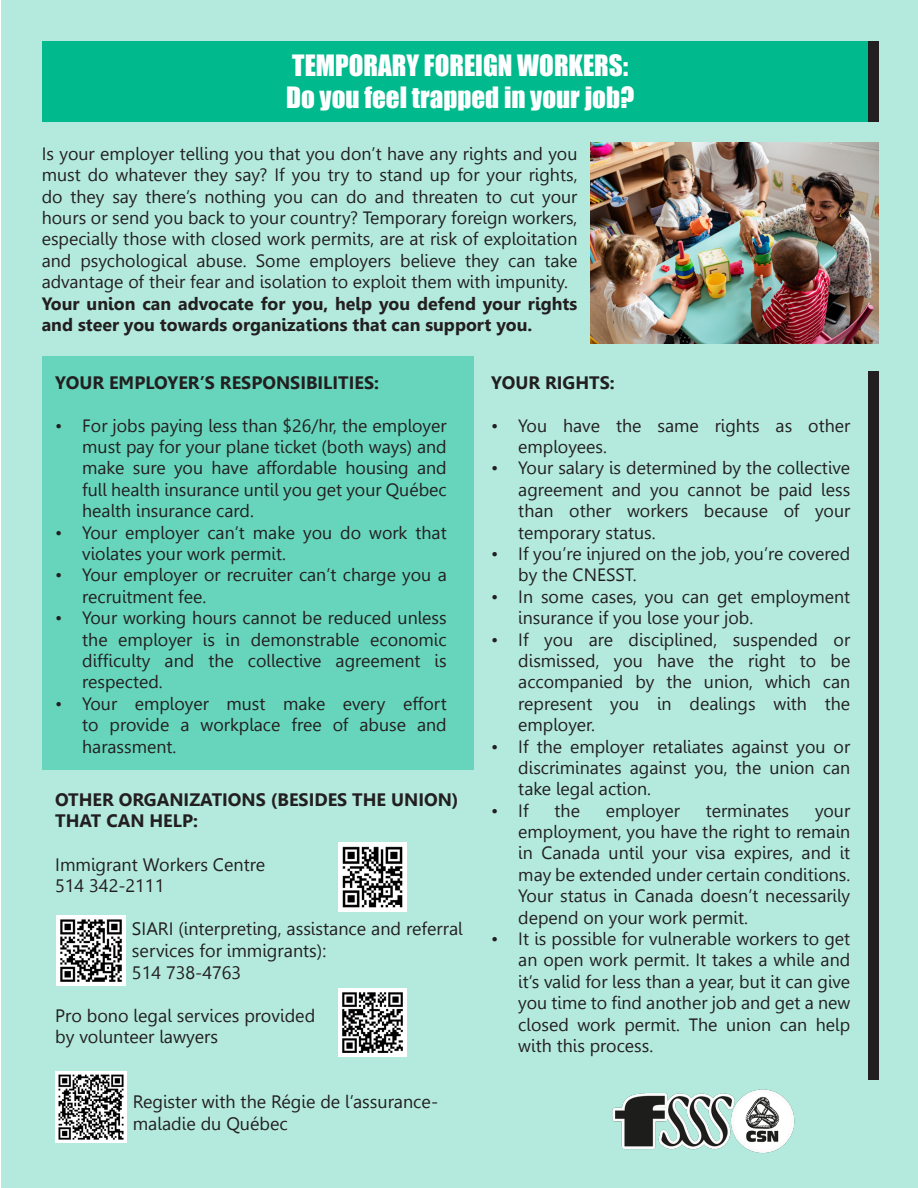
<style>
.page{position:relative;width:918px;height:1188px;background:#fff}
.page>*{position:absolute;margin:0;border:0;box-sizing:border-box;transform-origin:0 0}
.t1{font:27px "Impact";color:#fff}
.t2{font:18px/21.6px "Leelawadee";color:#231f20}
.t3{font:700 18px/21.6px "Leelawadee";color:#231f20}
.t4{font:17.85px/21.5px "Leelawadee";color:#231f20;text-align:justify}
.t5{font:700 17.85px/21.5px "Leelawadee";color:#231f20}
</style>
<div class="page">
<div style="left:1px;top:0;width:917px;height:1188px;background:#b3eadd"></div>
<div style="left:42px;top:357px;width:432px;height:413px;background:#66d5bb"></div>
<div style="left:42px;top:41px;width:837px;height:81px;background:#00b98d"></div>
<img style="left:612px;top:1089px;width:183px;height:64px">
<div style="left:868px;top:41px;width:11px;height:81px;background:#231f20"></div>
<div style="left:868px;top:372px;width:11px;height:708px;background:#231f20"></div>
<img style="left:338px;top:843px;width:69px;height:68px">
<img style="left:55px;top:1071px;width:71px;height:71px">
<img style="left:56px;top:916px;width:69px;height:69px">
<img style="left:338px;top:989px;width:69px;height:68px">
<img style="left:591px;top:143px;width:288px;height:200px">
<p class="t1" style="left:292px;top:44px;width:337px">TEMPORARY FOREIGN WORKERS:</p>
<p class="t1" style="left:286px;top:76px;width:350px">Do you feel trapped in your job?</p>
<p class="t4" style="left:42px;top:143px;width:537px">Is your employer telling you that you don’t have any rights and you must do whatever they say? If you try to stand up for your rights, do they say there’s nothing you can do and threaten to cut your hours or send you back to your country? Temporary foreign workers, especially those with closed work permits, are at risk of exploitation and psychological abuse. Some employers believe they can take advantage of their fear and isolation to exploit them with impunity.</p>
<p class="t5" style="left:42px;top:293px;width:537px">Your union can advocate for you, help you defend your rights and steer you towards organizations that can support you.</p>
<p class="t3" style="left:55px;top:372px;width:325px">YOUR EMPLOYER’S RESPONSIBILITIES:</p>
<p class="t4" style="left:82px;top:415px;width:366px;text-indent:-27px">• For jobs paying less than $26/hr, the employer must pay for your plane ticket (both ways) and make sure you have affordable housing and full health insurance until you get your Québec health insurance card.</p>
<p class="t4" style="left:82px;top:522px;width:366px;text-indent:-27px">• Your employer can’t make you do work that violates your work permit.</p>
<p class="t4" style="left:82px;top:565px;width:366px;text-indent:-27px">• Your employer or recruiter can’t charge you a recruitment fee.</p>
<p class="t4" style="left:82px;top:607px;width:366px;text-indent:-27px">• Your working hours cannot be reduced unless the employer is in demonstrable economic difficulty and the collective agreement is respected.</p>
<p class="t4" style="left:82px;top:693px;width:366px;text-indent:-27px">• Your employer must make every effort to provide a workplace free of abuse and harassment.</p>
<p class="t3" style="left:55px;top:789px;width:405px">OTHER ORGANIZATIONS (BESIDES THE UNION)<br>THAT CAN HELP:</p>
<p class="t2" style="left:55px;top:854px;width:212px">Immigrant Workers Centre</p>
<p class="t2" style="left:55px;top:875px;width:111px">514 342-2111</p>
<p class="t2" style="left:132px;top:918px;width:332px">SIARI (interpreting, assistance and referral services for immigrants):</p>
<p class="t2" style="left:132px;top:962px;width:111px">514 738-4763</p>
<p class="t2" style="left:55px;top:1005px;width:262px">Pro bono legal services provided</p>
<p class="t2" style="left:55px;top:1026px;width:164px">by volunteer lawyers</p>
<p class="t2" style="left:133px;top:1091px;width:307px">Register with the Régie de l’assurance&shy;maladie du Québec</p>
<p class="t3" style="left:491px;top:372px;width:125px">YOUR RIGHTS:</p>
<p class="t4" style="left:518px;top:415px;width:334px;text-indent:-27px">• You have the same rights as other employees.</p>
<p class="t4" style="left:518px;top:458px;width:333px;text-indent:-27px">• Your salary is determined by the collective agreement and you cannot be paid less than other workers because of your temporary status.</p>
<p class="t4" style="left:518px;top:543px;width:333px;text-indent:-27px">• If you’re injured on the job, you’re covered by the CNESST.</p>
<p class="t4" style="left:518px;top:586px;width:333px;text-indent:-27px">• In some cases, you can get employment insurance if you lose your job.</p>
<p class="t4" style="left:518px;top:629px;width:333px;text-indent:-27px">• If you are disciplined, suspended or dismissed, you have the right to be accompanied by the union, which can represent you in dealings with the employer.</p>
<p class="t4" style="left:518px;top:736px;width:333px;text-indent:-27px">• If the employer retaliates against you or discriminates against you, the union can take legal action.</p>
<p class="t4" style="left:491px;top:800px;width:39px">• If</p>
<p class="t4" style="left:555px;top:800px;width:27px">the</p>
<p class="t4" style="left:606px;top:800px;width:76px">employer</p>
<p class="t4" style="left:706px;top:800px;width:85px">terminates</p>
<p class="t4" style="left:518px;top:800px;width:333px;text-indent:297px">your employment, you have the right to remain in Canada until your visa expires, and it may be extended under certain conditions.<br>Your status in Canada doesn’t necessarily depend on your work permit.</p>
<p class="t4" style="left:518px;top:928px;width:333px;text-indent:-27px">• It is possible for vulnerable workers to get an open work permit. It takes a while and it’s valid for less than a year, but it can give you time to find another job and get a new closed work permit. The union can help with this process.</p>
</div>
